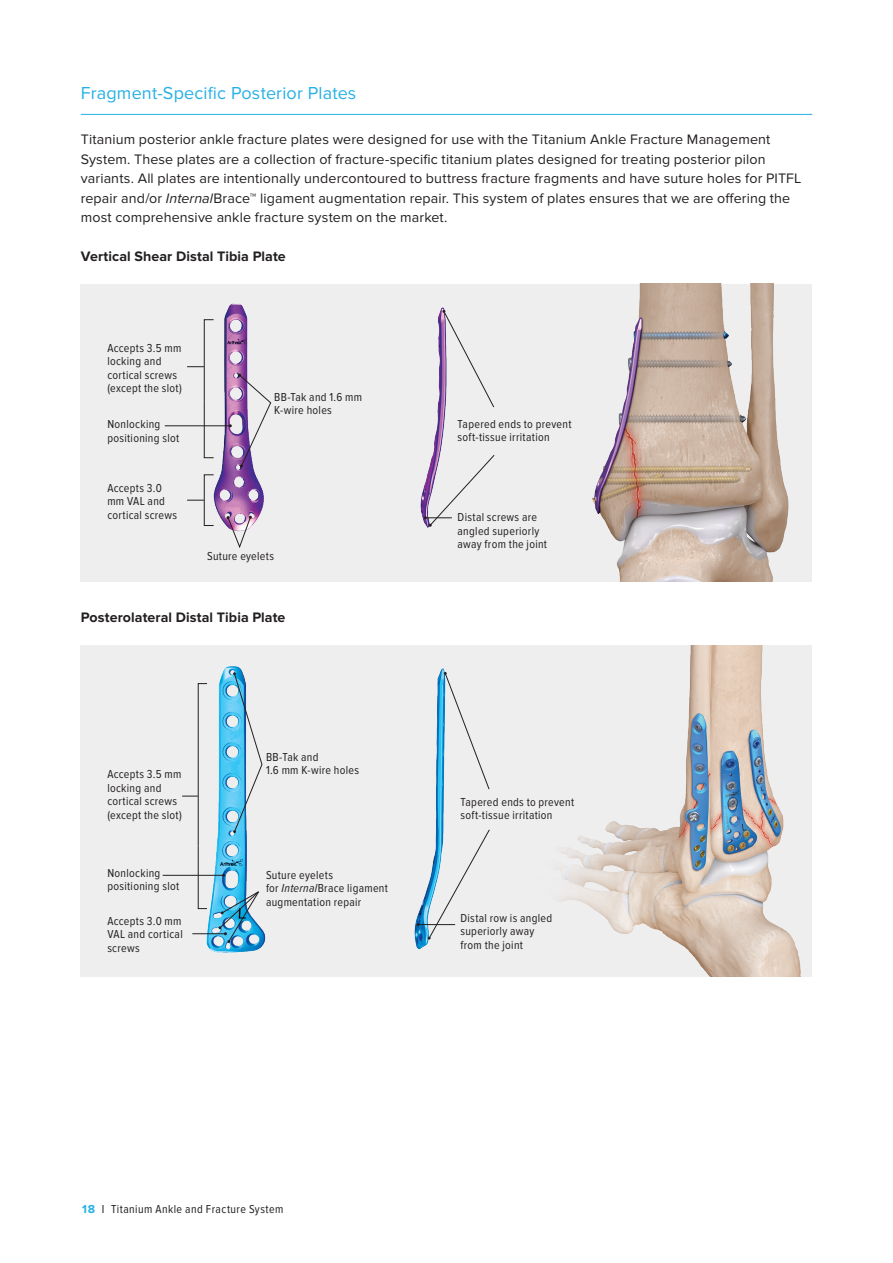
<style>
.page{position:relative;width:893px;height:1263px;background:#fff}
.page>*{position:absolute;margin:0;border:0;box-sizing:border-box;transform-origin:0 0}
.t1{font:18px "Proxima Nova";letter-spacing:.01em;color:#26b1e6}
.t2{font:14.25px/19.5px "Proxima Nova";letter-spacing:.01em;color:#231f20}
.t3{font:700 14.25px "Proxima Nova";letter-spacing:.005em;color:#231f20}
.t4{font:12px/13.5px "Proxima Nova Cond";letter-spacing:.025em;color:#231f20}
.s1{font-style:italic}
.s2{font-family:"Proxima Nova";font-weight:700;color:#26b1e6}
</style>
<div class="page">
<div style="left:81px;top:284px;width:731px;height:298px;background:#eeeeef"></div>
<img style="left:592px;top:284px;width:197px;height:298px">
<hr style="left:81px;top:114px;width:731px;height:1px;background:#26b1e6">
<div style="left:81px;top:645px;width:731px;height:332px;background:#eeeeef"></div>
<img style="left:557px;top:645px;width:244px;height:332px">
<img style="left:187px;top:303px;width:77px;height:223px">
<img style="left:420px;top:307px;width:26px;height:221px">
<div style="left:204px;top:474px;width:10px;height:52px;border:1px solid #231f20"></div>
<svg style="left:187px;top:500px;width:17px;height:1px"></svg>
<svg style="left:238px;top:374px;width:34px;height:93px"></svg>
<svg style="left:226px;top:516px;width:26px;height:32px"></svg>
<svg style="left:187px;top:319px;width:27px;height:139px"></svg>
<svg style="left:442px;top:310px;width:53px;height:98px"></svg>
<svg style="left:424px;top:454px;width:71px;height:73px"></svg>
<hr style="left:165px;top:425px;width:65px;height:1px;background:#231f20">
<img style="left:192px;top:666px;width:74px;height:287px">
<img style="left:414px;top:668px;width:31px;height:282px">
<svg style="left:233px;top:672px;width:30px;height:161px"></svg>
<hr style="left:418px;top:924px;width:37px;height:1px;background:#231f20">
<svg style="left:182px;top:683px;width:26px;height:226px"></svg>
<svg style="left:444px;top:672px;width:46px;height:118px"></svg>
<svg style="left:428px;top:829px;width:62px;height:110px"></svg>
<hr style="left:163px;top:875px;width:61px;height:1px;background:#231f20">
<hr style="left:192px;top:933px;width:33px;height:1px;background:#231f20">
<svg style="left:219px;top:891px;width:41px;height:52px"></svg>
<h1 class="t1" style="left:81px;top:83px;width:277px">Fragment-Specific Posterior Plates</h1>
<p class="t2" style="left:81px;top:130px;width:722px">Titanium posterior ankle fracture plates were designed for use with the Titanium Ankle Fracture Management System. These plates are a collection of fracture-specific titanium plates designed for treating posterior pilon variants. All plates are intentionally undercontoured to buttress fracture fragments and have suture holes for PITFL repair and/or <span class="s1">Internal</span>Brace™ ligament augmentation repair. This system of plates ensures that we are offering the most comprehensive ankle fracture system on the market.</p>
<p class="t3" style="left:81px;top:248px;width:207px">Vertical Shear Distal Tibia Plate</p>
<p class="t4" style="left:107px;top:341px;width:76px">Accepts 3.5 mm locking and cortical screws (except the slot)</p>
<p class="t4" style="left:107px;top:418px;width:73px">Nonlocking positioning slot</p>
<p class="t4" style="left:107px;top:481px;width:71px">Accepts 3.0 mm VAL and cortical screws</p>
<p class="t4" style="left:274px;top:390px;width:89px">BB-Tak and 1.6 mm<br>K-wire holes</p>
<p class="t4" style="left:207px;top:549px;width:69px">Suture eyelets</p>
<p class="t3" style="left:81px;top:609px;width:206px">Posterolateral Distal Tibia Plate</p>
<p class="t4" style="left:107px;top:768px;width:76px">Accepts 3.5 mm locking and cortical screws (except the slot)</p>
<p class="t4" style="left:107px;top:866px;width:73px">Nonlocking positioning slot</p>
<p class="t4" style="left:107px;top:914px;width:77px;text-align:justify">Accepts 3.0 mm VAL and cortical screws</p>
<p class="t4" style="left:266px;top:750px;width:95px">BB-Tak and<br>1.6 mm K-wire holes</p>
<p class="t4" style="left:266px;top:868px;width:123px">Suture eyelets<br>for <span class="s1">Internal</span>Brace ligament augmentation repair</p>
<p class="t4" style="left:458px;top:417px;width:115px">Tapered ends to prevent soft-tissue irritation</p>
<p class="t4" style="left:458px;top:511px;width:91px">Distal screws are angled superiorly away from the joint</p>
<p class="t4" style="left:460px;top:795px;width:115px">Tapered ends to prevent soft-tissue irritation</p>
<p class="t4" style="left:460px;top:911px;width:93px">Distal row is angled superiorly away from the joint</p>
<p class="t4" style="left:81px;top:1202px;width:204px"><span class="s2">18</span> I Titanium Ankle and Fracture System</p>
</div>
